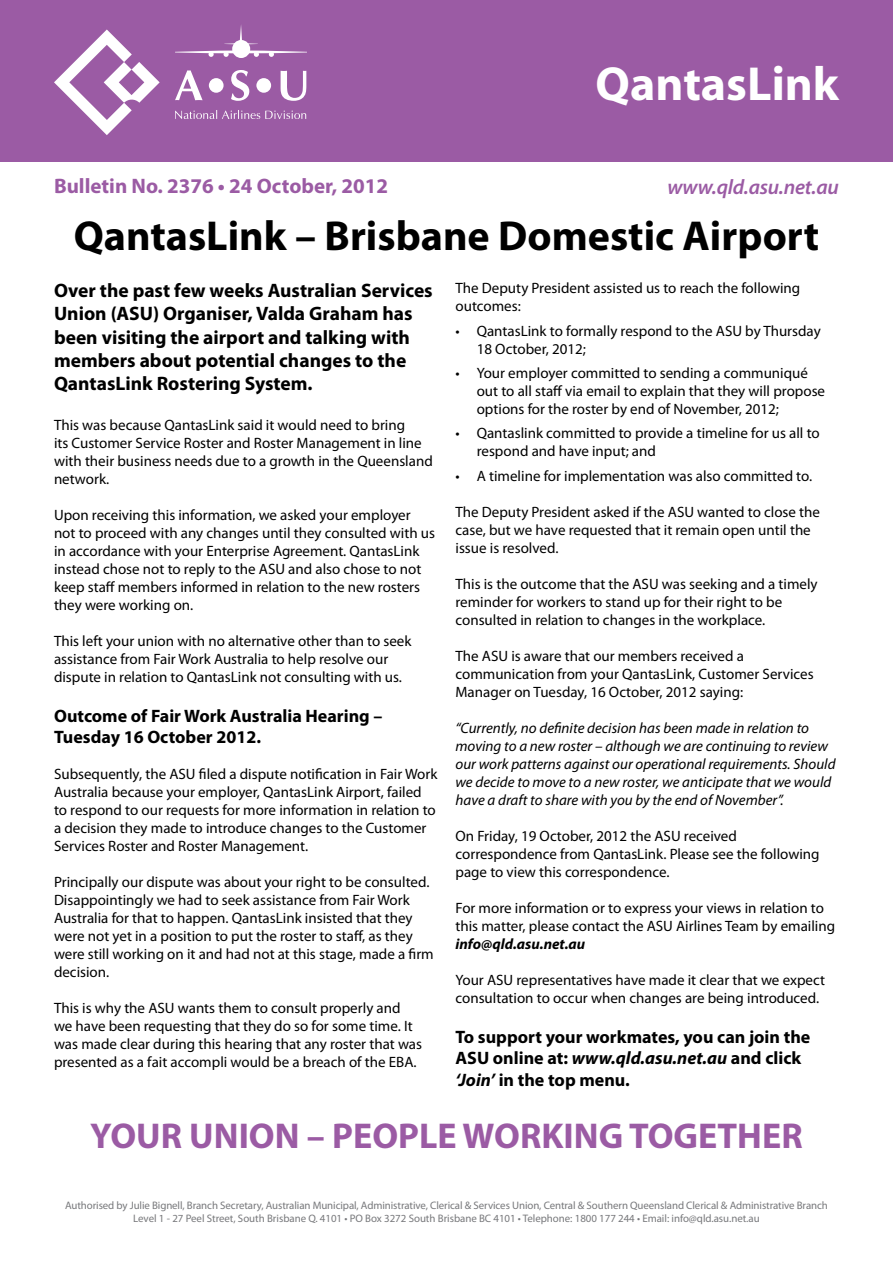
<style>
.page{position:relative;width:893px;height:1263px;background:#fff}
.page>*{position:absolute;margin:0;border:0;box-sizing:border-box;transform-origin:0 0}
.t1{font:700 48px "Myriad";color:#fff}
.t2{font:700 42px "Myriad Pro";color:#000}
.t3{font:700 36px "Myriad Pro";color:#9b5ba4}
.t4{font:700 21px "Myriad Pro";color:#9b5ba4}
.t5{font:italic 600 21px "Myriad Pro";letter-spacing:-.01em;color:#9b5ba4}
.t6{font:700 19.5px/23.4px "Myriad Pro";color:#000}
.t7{font:700 18px/21.6px "Myriad Pro";color:#000}
.t8{font:15px/18px "Myriad Pro";color:#000}
.t9{font:italic 15px/18px "Myriad Pro";color:#000}
.t10{font:italic 700 15px "Myriad Pro";color:#000}
.t11{font:10.8px/13px "Myriad Pro";letter-spacing:-.01em;color:#77787b;text-align:center}
.s1{font-style:italic}
</style>
<div class="page">
<div style="left:0;top:0;width:893px;height:162px;background:#9b5ba4"></div>
<svg style="left:54px;top:29px;width:106px;height:106px"></svg>
<svg style="left:224px;top:25px;width:34px;height:19px"></svg>
<div style="left:232px;top:40px;width:18px;height:18px;background:#fff;border-radius:50%"></div>
<svg style="left:175px;top:50px;width:132px;height:7px"></svg>
<svg style="left:175px;top:70px;width:28px;height:30px"></svg>
<div style="left:209px;top:78px;width:15px;height:15px;background:#fff;border-radius:50%"></div>
<svg style="left:231px;top:70px;width:18px;height:31px"></svg>
<div style="left:256px;top:78px;width:15px;height:15px;background:#fff;border-radius:50%"></div>
<svg style="left:281px;top:71px;width:25px;height:30px"></svg>
<svg style="left:175px;top:110px;width:131px;height:9px"></svg>
<h1 class="t1" style="left:596px;top:59px;width:245px">QantasLink</h1>
<h3 class="t4" style="left:54px;top:172px;width:336px">Bulletin No. 2376 • 24 October, 2012</h3>
<h3 class="t5" style="left:667px;top:173px;width:173px">www.qld.asu.net.au</h3>
<h2 class="t2" style="left:74px;top:208px;width:747px">QantasLink – Brisbane Domestic Airport</h2>
<h3 class="t6" style="left:54px;top:278px;width:380px">Over the past few weeks Australian Services Union (ASU) Organiser, Valda Graham has been visiting the airport and talking with members about potential changes to the QantasLink Rostering System.</h3>
<p class="t8" style="left:54px;top:416px;width:380px">This was because QantasLink said it would need to bring<br>its Customer Service Roster and Roster Management in line with their business needs due to a growth in the Queensland network.</p>
<p class="t8" style="left:54px;top:506px;width:383px">Upon receiving this information, we asked your employer not to proceed with any changes until they consulted with us in accordance with your Enterprise Agreement. QantasLink instead chose not to reply to the ASU and also chose to not keep staff members informed in relation to the new rosters they were working on.</p>
<p class="t8" style="left:54px;top:632px;width:359px">This left your union with no alternative other than to seek assistance from Fair Work Australia to help resolve our dispute in relation to QantasLink not consulting with us.</p>
<p class="t7" style="left:54px;top:704px;width:330px">Outcome of Fair Work Australia Hearing –<br>Tuesday 16 October 2012.</p>
<p class="t8" style="left:54px;top:765px;width:385px">Subsequently, the ASU filed a dispute notification in Fair Work Australia because your employer, QantasLink Airport, failed to respond to our requests for more information in relation to a decision they made to introduce changes to the Customer Services Roster and Roster Management.</p>
<p class="t8" style="left:54px;top:873px;width:381px">Principally our dispute was about your right to be consulted.<br>Disappointingly we had to seek assistance from Fair Work Australia for that to happen. QantasLink insisted that they were not yet in a position to put the roster to staff, as they were still working on it and had not at this stage, made a firm decision.</p>
<p class="t8" style="left:54px;top:999px;width:370px">This is why the ASU wants them to consult properly and we have been requesting that they do so for some time. It was made clear during this hearing that any roster that was presented as a fait accompli would be a breach of the EBA.</p>
<p class="t8" style="left:455px;top:279px;width:346px">The Deputy President assisted us to reach the following outcomes:</p>
<p class="t8" style="left:477px;top:321px;width:345px;text-indent:-21px">• QantasLink to formally respond to the ASU by Thursday<br>18 October, 2012;</p>
<p class="t8" style="left:477px;top:364px;width:350px;text-indent:-21px">• Your employer committed to sending a communiqué out to all staff via email to explain that they will propose options for the roster by end of November, 2012;</p>
<p class="t8" style="left:477px;top:424px;width:345px;text-indent:-21px">• Qantaslink committed to provide a timeline for us all to respond and have input; and</p>
<p class="t8" style="left:455px;top:467px;width:358px">• A timeline for implementation was also committed to.</p>
<p class="t8" style="left:455px;top:503px;width:366px">The Deputy President asked if the ASU wanted to close the case, but we have requested that it remain open until the issue is resolved.</p>
<p class="t8" style="left:455px;top:575px;width:364px">This is the outcome that the ASU was seeking and a timely reminder for workers to stand up for their right to be consulted in relation to changes in the workplace.</p>
<p class="t8" style="left:455px;top:647px;width:360px">The ASU is aware that our members received a communication from your QantasLink, Customer Services<br>Manager on Tuesday, 16 October, 2012 saying:</p>
<p class="t9" style="left:455px;top:719px;width:382px">“Currently, no definite decision has been made in relation to moving to a new roster – although we are continuing to review our work patterns against our operational requirements. Should we decide to move to a new roster, we anticipate that we would have a draft to share with you by the end of November”.</p>
<p class="t8" style="left:455px;top:827px;width:366px">On Friday, 19 October, 2012 the ASU received correspondence from QantasLink. Please see the following page to view this correspondence.</p>
<p class="t8" style="left:455px;top:899px;width:381px">For more information or to express your views in relation to this matter, please contact the ASU Airlines Team by emailing</p>
<p class="t10" style="left:455px;top:934px;width:131px">info@qld.asu.net.au</p>
<p class="t8" style="left:455px;top:971px;width:371px">Your ASU representatives have made it clear that we expect consultation to occur when changes are being introduced.</p>
<p class="t7" style="left:455px;top:1025px;width:356px">To support your workmates, you can join the<br>ASU online at: <span class="s1">www.qld.asu.net.au</span> and click <span class="s1">‘Join’</span> in the top menu.</p>
<h3 class="t3" style="left:90px;top:1112px;width:714px">YOUR UNION – PEOPLE WORKING TOGETHER</h3>
<p class="t11" style="left:65px;top:1198px;width:764px">Authorised by Julie Bignell, Branch Secretary, Australian Municipal, Administrative, Clerical &amp; Services Union, Central &amp; Southern Queensland Clerical &amp; Administrative Branch<br>Level 1 - 27 Peel Street, South Brisbane Q. 4101 • PO Box 3272 South Brisbane BC 4101 • Telephone: 1800 177 244 • Email: info@qld.asu.net.au</p>
</div>
